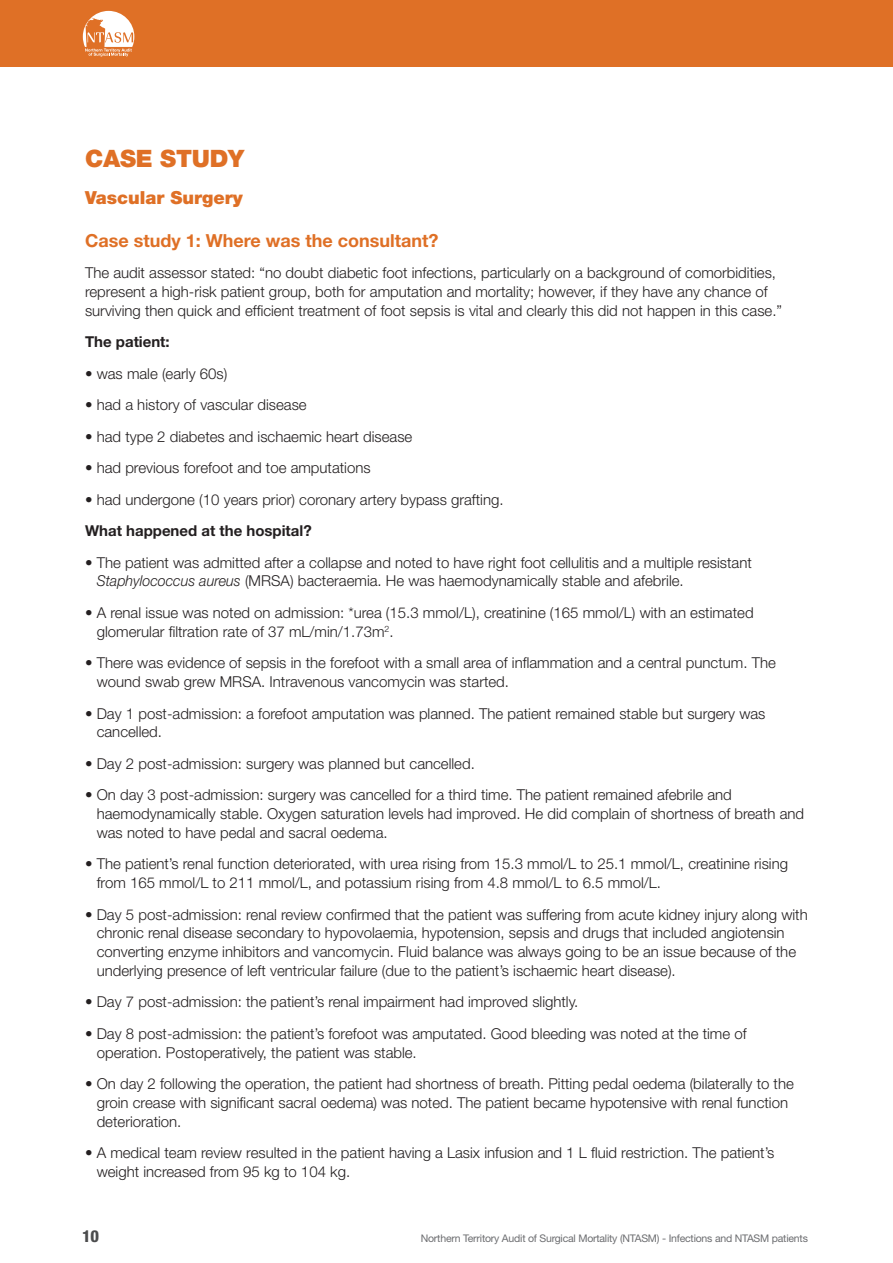
<style>
.page{position:relative;width:893px;height:1263px;background:#fff}
.page>*{position:absolute;margin:0;border:0;box-sizing:border-box;transform-origin:0 0}
.Main_Header{font:900 24px "Helvetica Neue";letter-spacing:-.01em;color:#df7026}
.Case_Study{font:700 18px "Helvetica Neue";color:#df7026}
.Header_2{font:900 18px "Helvetica Neue";color:#df7026}
.t1{font:800 condensed 16.5px "Helvetica Neue";color:#4b4c4d}
.Body{font:300 15px/18.8px "Helvetica Neue";color:#231f20}
.Body-2{font:700 15px "Helvetica Neue";color:#231f20}
.t2{font:10.5px "Helvetica Neue";letter-spacing:-.02em;color:#6c6d70}
.s1{font-style:italic}
</style>
<div class="page">
<div style="left:0;top:0;width:893px;height:67px;background:#df7026"></div>
<svg style="left:83px;top:11px;width:51px;height:45px"></svg>
<p class="Main_Header" style="left:85px;top:144px;width:161px">CASE STUDY</p>
<p class="Header_2" style="left:85px;top:187px;width:159px">Vascular Surgery</p>
<p class="Case_Study" style="left:85px;top:229px;width:355px">Case study 1: Where was the consultant?</p>
<p class="Body" style="left:85px;top:263px;width:699px">The audit assessor stated: “no doubt diabetic foot infections, particularly on a background of comorbidities, represent a high-risk patient group, both for amputation and mortality; however, if they have any chance of surviving then quick and efficient treatment of foot sepsis is vital and clearly this did not happen in this case.”</p>
<p class="Body-2" style="left:85px;top:333px;width:86px">The patient:</p>
<p class="Body" style="left:85px;top:364px;width:144px">• was male (early 60s)</p>
<p class="Body" style="left:85px;top:395px;width:223px">• had a history of vascular disease</p>
<p class="Body" style="left:85px;top:427px;width:329px">• had type 2 diabetes and ischaemic heart disease</p>
<p class="Body" style="left:85px;top:458px;width:287px">• had previous forefoot and toe amputations</p>
<p class="Body" style="left:85px;top:490px;width:420px">• had undergone (10 years prior) coronary artery bypass grafting.</p>
<p class="Body-2" style="left:85px;top:522px;width:228px">What happened at the hospital?</p>
<p class="Body" style="left:97px;top:553px;width:657px;text-indent:-12px">• The patient was admitted after a collapse and noted to have right foot cellulitis and a multiple resistant<br><span class="s1">Staphylococcus aureus</span> (MRSA) bacteraemia. He was haemodynamically stable and afebrile.</p>
<p class="Body" style="left:97px;top:603px;width:658px;text-indent:-12px">• A renal issue was noted on admission: *urea (15.3 mmol/L), creatinine (165 mmol/L) with an estimated glomerular filtration rate of 37 mL/min/1.73m<sup>2</sup>.</p>
<p class="Body" style="left:97px;top:653px;width:681px;text-indent:-12px">• There was evidence of sepsis in the forefoot with a small area of inflammation and a central punctum. The wound swab grew MRSA. Intravenous vancomycin was started.</p>
<p class="Body" style="left:97px;top:703px;width:670px;text-indent:-12px">• Day 1 post-admission: a forefoot amputation was planned. The patient remained stable but surgery was cancelled.</p>
<p class="Body" style="left:85px;top:754px;width:391px">• Day 2 post-admission: surgery was planned but cancelled.</p>
<p class="Body" style="left:97px;top:785px;width:709px;text-indent:-12px">• On day 3 post-admission: surgery was cancelled for a third time. The patient remained afebrile and haemodynamically stable. Oxygen saturation levels had improved. He did complain of shortness of breath and was noted to have pedal and sacral oedema.</p>
<p class="Body" style="left:97px;top:854px;width:693px;text-indent:-12px">• The patient’s renal function deteriorated, with urea rising from 15.3 mmol/L to 25.1 mmol/L, creatinine rising from 165 mmol/L to 211 mmol/L, and potassium rising from 4.8 mmol/L to 6.5 mmol/L.</p>
<p class="Body" style="left:97px;top:904px;width:712px;text-indent:-12px">• Day 5 post-admission: renal review confirmed that the patient was suffering from acute kidney injury along with chronic renal disease secondary to hypovolaemia, hypotension, sepsis and drugs that included angiotensin converting enzyme inhibitors and vancomycin. Fluid balance was always going to be an issue because of the underlying presence of left ventricular failure (due to the patient’s ischaemic heart disease).</p>
<p class="Body" style="left:85px;top:992px;width:495px">• Day 7 post-admission: the patient’s renal impairment had improved slightly.</p>
<p class="Body" style="left:97px;top:1024px;width:651px;text-indent:-12px">• Day 8 post-admission: the patient’s forefoot was amputated. Good bleeding was noted at the time of operation. Postoperatively, the patient was stable.</p>
<p class="Body" style="left:97px;top:1074px;width:699px;text-indent:-12px">• On day 2 following the operation, the patient had shortness of breath. Pitting pedal oedema (bilaterally to the groin crease with significant sacral oedema) was noted. The patient became hypotensive with renal function deterioration.</p>
<p class="Body" style="left:97px;top:1143px;width:679px;text-indent:-12px">• A medical team review resulted in the patient having a Lasix infusion and 1 L fluid restriction. The patient’s weight increased from 95 kg to 104 kg.</p>
<p class="t1" style="left:82px;top:1225px;width:18px">10</p>
<p class="t2" style="left:421px;top:1232px;width:389px">Northern Territory Audit of Surgical Mortality (NTASM) - Infections and NTASM patients</p>
</div>
